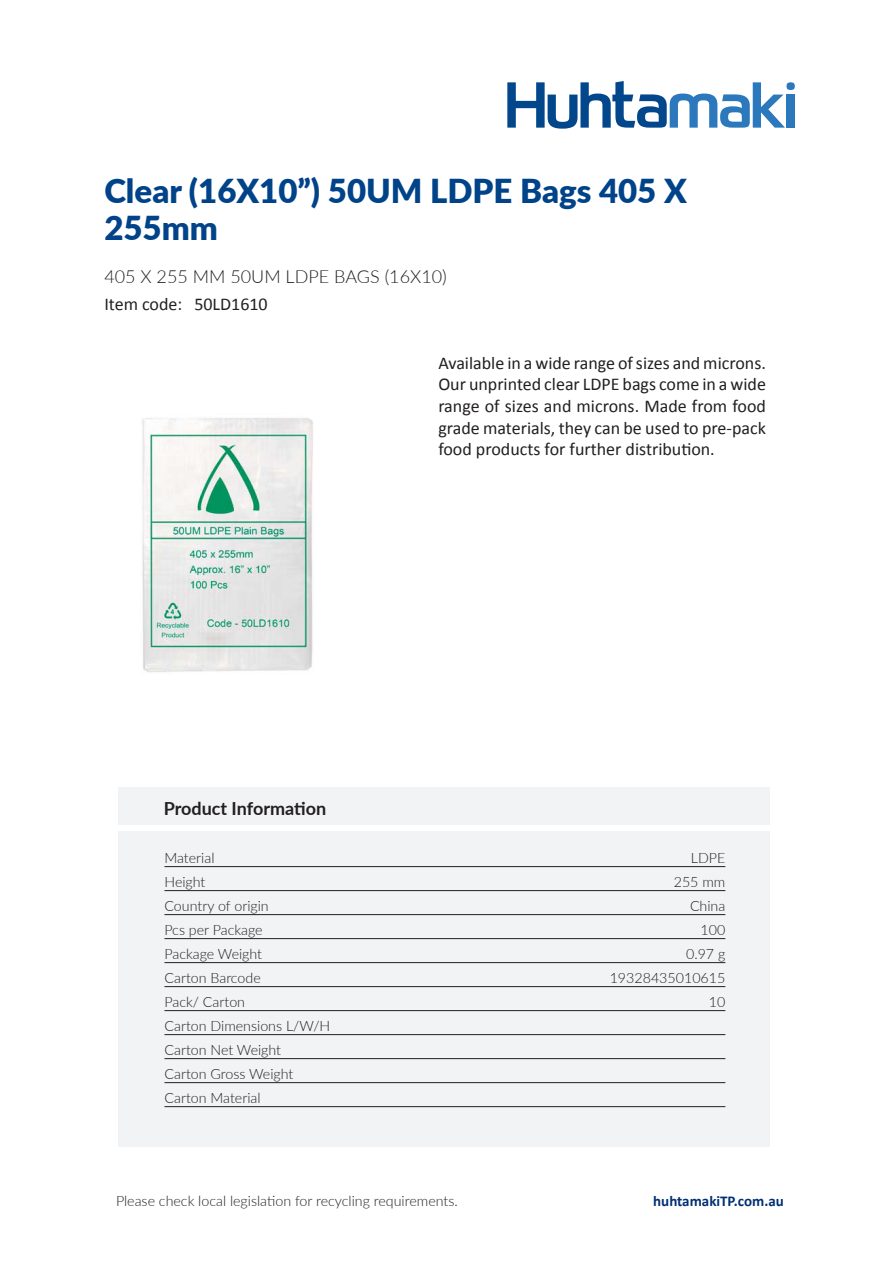
<style>
.page{position:relative;width:893px;height:1263px;background:#fff}
.page>*{position:absolute;margin:0;border:0;box-sizing:border-box;transform-origin:0 0}
.t1{font:900 33px/37.5px "Lato";color:#004389}
.t2{font:18px/21.6px "Calibri";color:#231f20;text-align:justify}
.t3{font:300 18px "Lato";color:#231f20}
.t4{font:700 18px "Lato";color:#231f20}
.t5{font:700 15px "Calibri";color:#002f73}
.t6{font:300 14.25px/24px "Lato";color:#231f20}
</style>
<div class="page">
<svg style="left:507px;top:81px;width:288px;height:48px"></svg>
<div style="left:118px;top:787px;width:652px;height:37px;background:#f2f3f4"></div>
<div style="left:118px;top:831px;width:652px;height:315px;background:#f2f3f4"></div>
<img style="left:142px;top:418px;width:171px;height:255px">
<hr style="left:164px;top:866px;width:561px;height:1px;background:#231f20">
<hr style="left:164px;top:890px;width:561px;height:1px;background:#231f20">
<hr style="left:164px;top:914px;width:561px;height:1px;background:#231f20">
<hr style="left:164px;top:938px;width:561px;height:1px;background:#231f20">
<hr style="left:164px;top:962px;width:561px;height:1px;background:#231f20">
<hr style="left:164px;top:986px;width:561px;height:1px;background:#231f20">
<hr style="left:164px;top:1010px;width:561px;height:1px;background:#231f20">
<hr style="left:164px;top:1034px;width:561px;height:1px;background:#231f20">
<hr style="left:164px;top:1058px;width:561px;height:1px;background:#231f20">
<hr style="left:164px;top:1082px;width:561px;height:1px;background:#231f20">
<hr style="left:164px;top:1106px;width:561px;height:1px;background:#231f20">
<h1 class="t1" style="left:104px;top:171px;width:584px">Clear (16X10”) 50UM LDPE Bags 405 X<br>255mm</h1>
<p class="t3" style="left:104px;top:263px;width:344px">405 X 255 MM 50UM LDPE BAGS (16X10)</p>
<p class="t2" style="left:104px;top:293px;width:79px">Item code:</p>
<p class="t2" style="left:194px;top:293px;width:75px">50LD1610</p>
<p class="t2" style="left:438px;top:351px;width:329px">Available in a wide range of sizes and microns.<br>Our unprinted clear LDPE bags come in a wide range of sizes and microns. Made from food grade materials, they can be used to pre-pack food products for further distribution.</p>
<p class="t4" style="left:164px;top:795px;width:164px">Product Information</p>
<p class="t6" style="left:164px;top:845px;width:52px">Material</p>
<p class="t6" style="left:691px;top:845px;width:36px">LDPE</p>
<p class="t6" style="left:164px;top:869px;width:43px">Height</p>
<p class="t6" style="left:674px;top:869px;width:53px">255 mm</p>
<p class="t6" style="left:164px;top:893px;width:106px">Country of origin</p>
<p class="t6" style="left:690px;top:893px;width:37px">China</p>
<p class="t6" style="left:164px;top:917px;width:100px">Pcs per Package</p>
<p class="t6" style="left:701px;top:917px;width:26px">100</p>
<p class="t6" style="left:164px;top:941px;width:99px">Package Weight</p>
<p class="t6" style="left:686px;top:941px;width:41px">0.97 g</p>
<p class="t6" style="left:164px;top:965px;width:98px">Carton Barcode</p>
<p class="t6" style="left:610px;top:965px;width:117px">19328435010615</p>
<p class="t6" style="left:164px;top:989px;width:82px">Pack/ Carton</p>
<p class="t6" style="left:709px;top:989px;width:18px">10</p>
<p class="t6" style="left:164px;top:1013px;width:167px">Carton Dimensions L/W/H<br>Carton Net Weight<br>Carton Gross Weight<br>Carton Material</p>
<p class="t6" style="left:116px;top:1188px;width:343px">Please check local legislation for recycling requirements.</p>
<p class="t5" style="left:653px;top:1190px;width:132px">huhtamakiTP.com.au</p>
</div>
